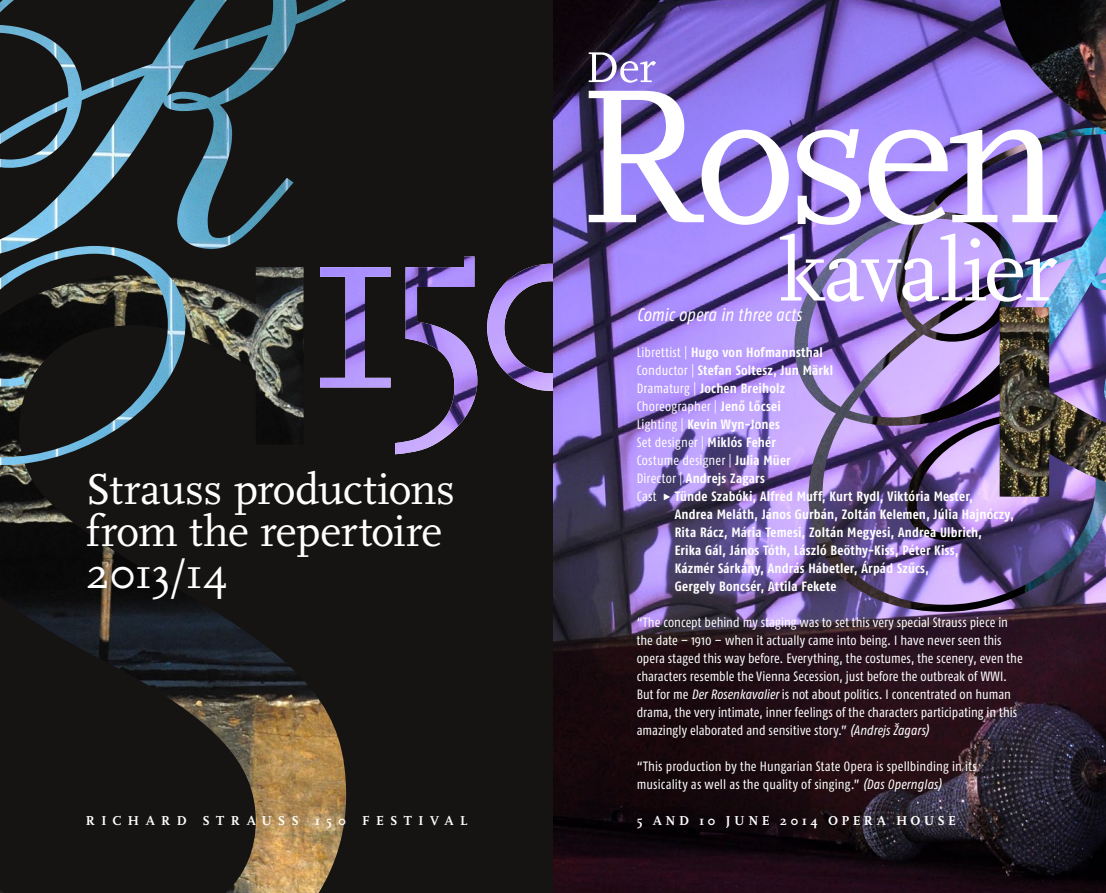
<style>
.page{position:relative;width:1106px;height:893px;background:#fff}
.page>*{position:absolute;margin:0;border:0;box-sizing:border-box;transform-origin:0 0}
.t1{font:45px/42px "FF Scala H";letter-spacing:-.015em;color:#fff}
.t2{font:italic 18px "Fago Co";color:#fff}
.t3{font:condensed 13.5px/18px "Fago Pro";letter-spacing:.005em;color:#fff}
.t4{font:700 13.5px/18px "Fago Co";letter-spacing:.015em;color:#fff}
.t5{font:13.5px "FF Scala Bold H";letter-spacing:.46em;color:#fff}
.t6{font:13.5px "FF Scala Bold H";letter-spacing:.25em;color:#fff}
.s1{font-family:"Fago Pro";font-weight:400;font-stretch:condensed}
.s2{font-family:"Scala";font-weight:400}
.s3{font-family:"Scala";font-stretch:normal}
.s4{font-family:"Fago Co";font-weight:700;font-stretch:normal}
.s5{font-family:"FF Scala H";font-weight:400}
.s6{font-style:italic}
</style>
<div class="page">
<div style="left:0;top:0;width:553px;height:893px;background:#161412"></div>
<img style="left:346px;top:256px;width:207px;height:198px">
<img style="left:0;top:465px;width:346px;height:428px">
<img style="left:0;top:0;width:346px;height:465px">
<img style="left:553px;top:0;width:553px;height:893px">
<img style="left:794px;top:225px;width:312px;height:387px">
<img style="left:999px;top:0;width:107px;height:497px">
<svg style="left:588px;top:52px;width:68px;height:31px"></svg>
<img style="left:780px;top:234px;width:277px;height:68px">
<svg style="left:588px;top:91px;width:469px;height:134px"></svg>
<h1 class="t1" style="left:86px;top:469px;width:371px">Strauss productions from the repertoire<br>2013/14</h1>
<p class="t5" style="left:86px;top:813px;width:383px">RICHARD STRAUSS 150 FESTIVAL</p>
<h2 class="t2" style="left:637px;top:304px;width:166px">Comic opera in three acts</h2>
<p class="t4" style="left:637px;top:343px;width:198px"><span class="s1">Librettist</span> <span class="s2">|</span> Hugo von Hofmannsthal<br><span class="s1">Conductor</span> <span class="s2">|</span> Stefan Soltesz, Jun Märkl<br><span class="s1">Dramaturg</span> <span class="s2">|</span> Jochen Breiholz</p>
<p class="t3" style="left:637px;top:397px;width:145px">Choreographer <span class="s3">|</span> <span class="s4">Jenő Lőcsei</span></p>
<p class="t4" style="left:637px;top:415px;width:145px"><span class="s1">Lighting</span> <span class="s2">|</span> Kevin Wyn-Jones</p>
<p class="t3" style="left:637px;top:433px;width:155px">Set designer <span class="s3">|</span> <span class="s4">Miklós Fehér<br></span>Costume designer <span class="s3">|</span> <span class="s4">Julia Müer</span></p>
<p class="t4" style="left:637px;top:469px;width:130px"><span class="s1">Director</span> <span class="s2">|</span> Andrejs Zagars</p>
<p class="t4" style="left:637px;top:487px;width:338px"><span class="s1">Cast</span> <span class="s5">Ω</span> Tünde Szabóki, Alfred Muff, Kurt Rydl, Viktória Mester,</p>
<p class="t4" style="left:674px;top:505px;width:340px">Andrea Meláth, János Gurbán, Zoltán Kelemen, Júlia Hajnóczy,</p>
<p class="t4" style="left:674px;top:523px;width:309px">Rita Rácz, Mária Temesi, Zoltán Megyesi, Andrea Ulbrich,</p>
<p class="t4" style="left:674px;top:541px;width:285px">Erika Gál, János Tóth, László Beöthy-Kiss, Péter Kiss,</p>
<p class="t4" style="left:674px;top:559px;width:256px">Kázmér Sárkány, András Hábetler, Árpád Szűcs,</p>
<p class="t4" style="left:674px;top:577px;width:163px">Gergely Boncsér, Attila Fekete</p>
<p class="t3" style="left:637px;top:613px;width:387px">“The concept behind my staging was to set this very special Strauss piece in the date – 1910 – when it actually came into being. I have never seen this opera staged this way before. Everything, the costumes, the scenery, even the characters resemble the Vienna Secession, just before the outbreak of WWI.<br>But for me <span class="s6">Der Rosenkavalier</span> is not about politics. I concentrated on human drama, the very intimate, inner feelings of the characters participating in this amazingly elaborated and sensitive story.” <span class="s6">(Andrejs Žagars)</span></p>
<p class="t3" style="left:637px;top:757px;width:341px">“This production by the Hungarian State Opera is spellbinding in its musicality as well as the quality of singing.” <span class="s6">(Das Opernglas)</span></p>
<p class="t6" style="left:637px;top:813px;width:321px">5 AND 10 JUNE 2014 OPERA HOUSE</p>
</div>
